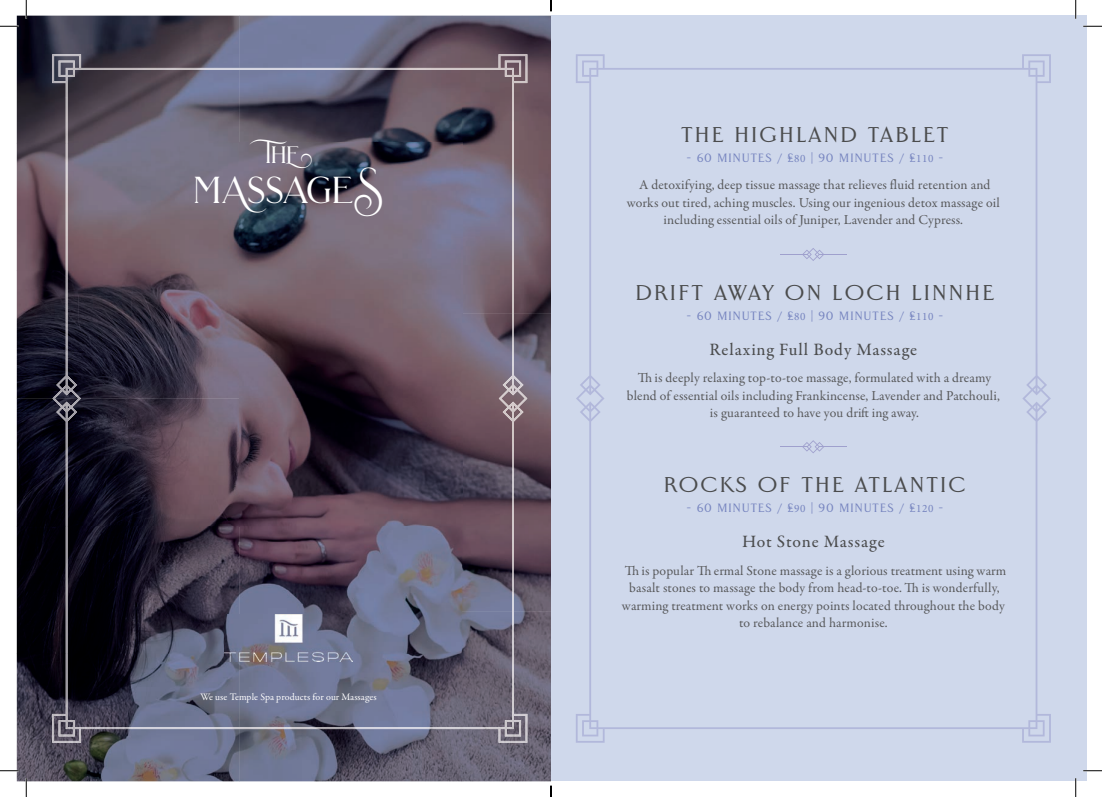
<style>
.page{position:relative;width:1102px;height:797px;background:#fff}
.page>*{position:absolute;margin:0;border:0;box-sizing:border-box;transform-origin:0 0}
.t1{font:37.5px "Brilon";color:#fff}
.t2{font:23.75px "Brilon";color:#fff}
.t3{font:20px "Worthington Arcade";letter-spacing:.075em;color:#4b4c4d}
.t4{font:500 17.5px "Garamond Premr Pro";letter-spacing:.05em;color:#4b4c4d}
.t5{font:13.75px/17.5px "Garamond Premr Pro";letter-spacing:.01em;color:#57585a;text-align:center}
.t6{font:11.25px "Worthington Arcade";letter-spacing:.05em;color:#7684bf}
.t7{font:10px "Garamond Premr Pro";letter-spacing:.01em;color:#fff}
.s1{font-family:"Minion Pro"}
</style>
<div class="page">
<img style="left:17px;top:16px;width:534px;height:765px">
<img style="left:52px;top:54px;width:475px;height:43px">
<img style="left:52px;top:97px;width:43px;height:645px">
<img style="left:484px;top:97px;width:43px;height:645px">
<img style="left:95px;top:727px;width:389px;height:2px">
<div style="left:551px;top:16px;width:535px;height:765px;background:#cfd8eb"></div>
<svg style="left:576px;top:54px;width:474px;height:688px"></svg>
<svg style="left:780px;top:248px;width:66px;height:13px"></svg>
<svg style="left:780px;top:440px;width:66px;height:13px"></svg>
<img style="left:225px;top:614px;width:127px;height:47px">
<svg style="left:0;top:25px;width:19px;height:2px"></svg>
<svg style="left:1083px;top:25px;width:18px;height:2px"></svg>
<svg style="left:0;top:770px;width:19px;height:1px"></svg>
<svg style="left:1083px;top:770px;width:18px;height:1px"></svg>
<svg style="left:25px;top:0;width:2px;height:19px"></svg>
<svg style="left:25px;top:778px;width:2px;height:19px"></svg>
<svg style="left:1074px;top:0;width:2px;height:19px"></svg>
<svg style="left:1075px;top:778px;width:1px;height:19px"></svg>
<svg style="left:550px;top:785px;width:1px;height:12px"></svg>
<h2 class="t2" style="left:265px;top:141px;width:48px">TH E</h2>
<h1 class="t1" style="left:193px;top:168px;width:192px">MASSAGES</h1>
<p class="t7" style="left:200px;top:690px;width:178px">We use Temple Spa products for our Massages</p>
<h3 class="t3" style="left:680px;top:121px;width:269px">THE HIGHLAND TABLET</h3>
<p class="t6" style="left:686px;top:150px;width:258px">- 60 MINUTES / £<span class="s1">80</span> | 90 MINUTES / £<span class="s1">110</span> -</p>
<p class="t5" style="left:626px;top:177px;width:374px">A detoxifying, deep tissue massage that relieves fluid retention and works out tired, aching muscles. Using our ingenious detox massage oil including essential oils of Juniper, Lavender and Cypress.</p>
<h3 class="t3" style="left:635px;top:279px;width:360px">DRIFT AWAY ON LOCH LINNHE</h3>
<p class="t6" style="left:686px;top:308px;width:258px">- 60 MINUTES / £<span class="s1">80</span> | 90 MINUTES / £<span class="s1">110</span> -</p>
<p class="t4" style="left:709px;top:338px;width:209px">Relaxing Full Body Massage</p>
<p class="t5" style="left:626px;top:369px;width:374px">Th is deeply relaxing top-to-toe massage, formulated with a dreamy blend of essential oils including Frankincense, Lavender and Patchouli, is guaranteed to have you drift ing away.</p>
<h3 class="t3" style="left:663px;top:471px;width:304px">ROCKS OF THE ATLANTIC</h3>
<p class="t6" style="left:686px;top:500px;width:258px">- 60 MINUTES / £<span class="s1">90</span> | 90 MINUTES / £<span class="s1">120</span> -</p>
<p class="t4" style="left:742px;top:531px;width:144px">Hot Stone Massage</p>
<p class="t5" style="left:622px;top:562px;width:386px">Th is popular Th ermal Stone massage is a glorious treatment using warm basalt stones to massage the body from head-to-toe. Th is wonderfully, warming treatment works on energy points located throughout the body to rebalance and harmonise.</p>
</div>
